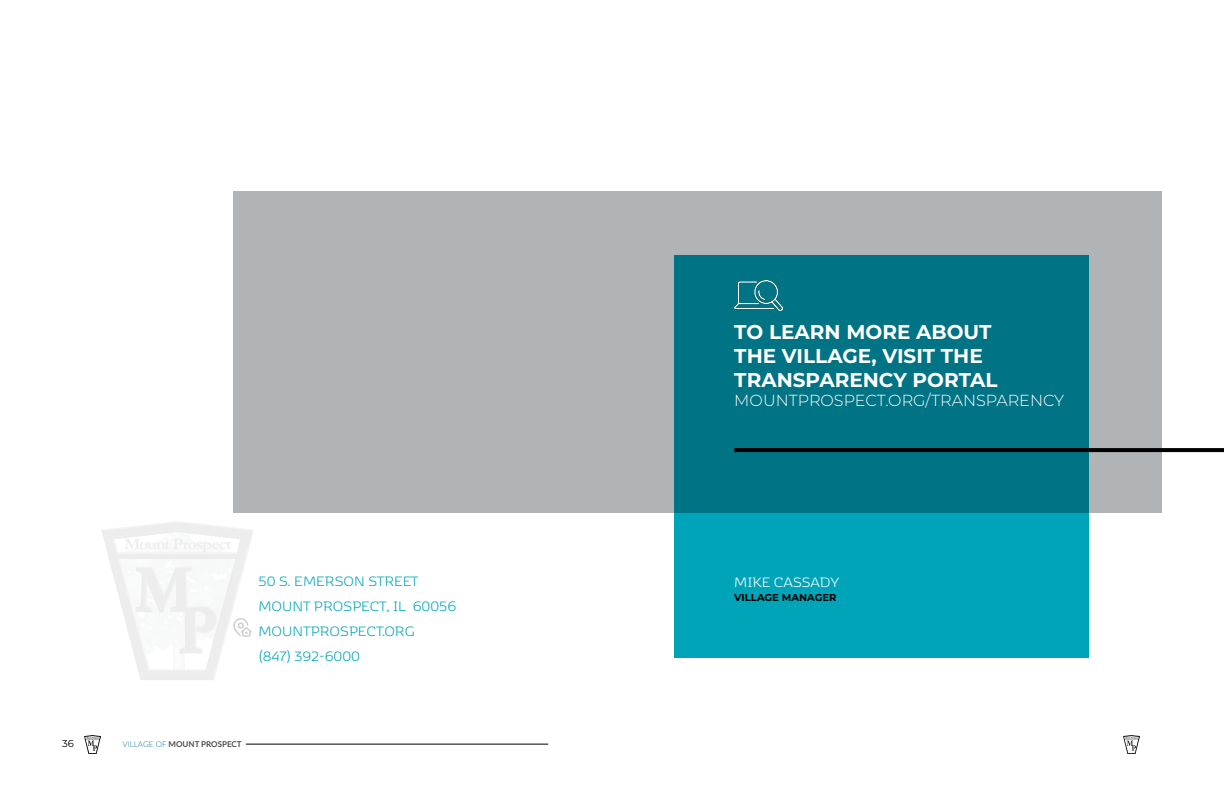
<style>
.page{position:relative;width:1224px;height:792px;background:#fff}
.page>*{position:absolute;margin:0;border:0;box-sizing:border-box;transform-origin:0 0}
.t1{font:700 20px/24px "Montserrat";color:#fff}
.t2{font:300 16px/25px "Kobenhavn";color:#00a4b9}
.t3{font:300 16px "Montserrat";color:#fff}
.t4{font:300 16px "Kobenhavn";letter-spacing:-.01em;color:#fff}
.t5{font:700 10px "Montserrat";color:#000}
.t6{font:10px "Montserrat";color:#000}
.t7{font:700 8px "Lato";color:#4d4d4f}
.s1{font-weight:300;color:#0e7b8a}
</style>
<div class="page">
<div style="left:233px;top:191px;width:929px;height:321px;background:#b1b4b6"></div>
<svg style="left:674px;top:255px;width:415px;height:403px;background:#008497"></svg>
<img style="left:1123px;top:736px;width:17px;height:17px">
<img style="left:84px;top:736px;width:17px;height:17px">
<hr style="left:734px;top:448px;width:490px;height:4px;background:#000">
<svg style="left:233px;top:618px;width:19px;height:19px"></svg>
<img style="left:734px;top:280px;width:49px;height:31px">
<hr style="left:246px;top:744px;width:302px;height:1px;background:#000">
<p class="t2" style="left:258px;top:568px;width:199px">50 S. EMERSON STREET<br>MOUNT PROSPECT, IL 60056<br>MOUNTPROSPECT.ORG<br>(847) 392-6000</p>
<p class="t6" style="left:62px;top:737px;width:13px">36</p>
<p class="t7" style="left:123px;top:739px;width:121px"><span class="s1">VILLAGE OF</span> MOUNT PROSPECT</p>
<p class="t1" style="left:734px;top:319px;width:265px">TO LEARN MORE ABOUT<br>THE VILLAGE, VISIT THE<br>TRANSPARENCY PORTAL</p>
<p class="t3" style="left:734px;top:390px;width:331px">MOUNTPROSPECT.ORG/TRANSPARENCY</p>
<p class="t4" style="left:734px;top:572px;width:106px">MIKE CASSADY</p>
<p class="t5" style="left:734px;top:590px;width:104px">VILLAGE MANAGER</p>
</div>
